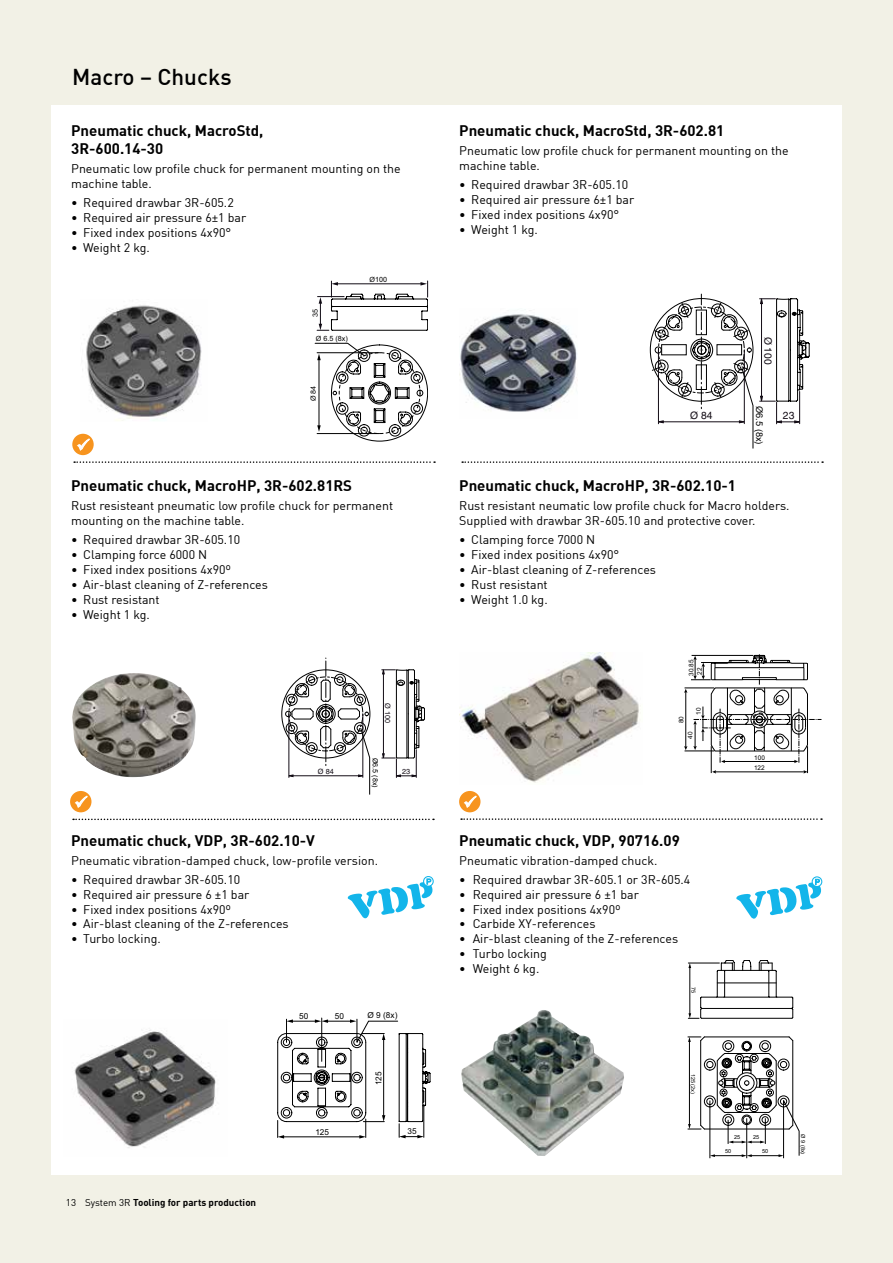
<style>
.page{position:relative;width:893px;height:1263px;background:#fff}
.page>*{position:absolute;margin:0;border:0;box-sizing:border-box;transform-origin:0 0}
.t1{font:500 22.5px "DIN";color:#000}
.t2{font:700 15px/18px "DIN";color:#000}
.t3{font:12.3px/14.9px "DIN";color:#000}
.t4{font:10.35px "Helvetica";color:#130c15}
.t5{font:700 9.75px "DIN";color:#000}
.t6{font:9.3px "Arial";color:#000}
.t7{font:8.25px "Arial";color:#000}
.t8{font:7.35px "Helvetica";color:#120c15}
.t9{font:7.2px "Arial";color:#000}
.t10{font:7.05px "Arial";color:#000}
.t11{font:6.45px/10.4px "Arial";color:#000}
.t12{font:5.55px "Arial";color:#000}
.s1{font-weight:400}
</style>
<div class="page">
<hr style="left:0;top:0;width:1px;height:1263px;background:#f2f1e6">
<div style="left:1px;top:0;width:892px;height:1263px;background:#f2f1e6"></div>
<div style="left:51px;top:105px;width:791px;height:1070px;background:#fff"></div>
<img style="left:72px;top:673px;width:124px;height:104px">
<img style="left:82px;top:305px;width:120px;height:116px">
<img style="left:459px;top:310px;width:118px;height:102px">
<svg style="left:72px;top:434px;width:22px;height:21px"></svg>
<img style="left:461px;top:1010px;width:163px;height:146px">
<div style="left:423px;top:876px;width:11px;height:11px;border:2px solid #13b5ea;border-radius:50%"></div>
<svg style="left:348px;top:878px;width:85px;height:40px"></svg>
<svg style="left:684px;top:654px;width:137px;height:119px"></svg>
<img style="left:459px;top:653px;width:182px;height:130px">
<div style="left:459px;top:791px;width:21px;height:21px;background:#f7941e;border-radius:50%"></div>
<img style="left:74px;top:1029px;width:142px;height:119px">
<svg style="left:652px;top:294px;width:158px;height:155px"></svg>
<svg style="left:317px;top:281px;width:111px;height:50px"></svg>
<svg style="left:314px;top:343px;width:114px;height:98px"></svg>
<svg style="left:382px;top:669px;width:43px;height:108px"></svg>
<svg style="left:285px;top:658px;width:85px;height:137px"></svg>
<svg style="left:277px;top:1018px;width:153px;height:120px"></svg>
<svg style="left:688px;top:960px;width:112px;height:199px"></svg>
<div style="left:812px;top:876px;width:10px;height:11px;border:2px solid #13b5ea;border-radius:50%"></div>
<svg style="left:736px;top:878px;width:85px;height:41px"></svg>
<div style="left:70px;top:791px;width:21px;height:21px;background:#f7941e;border-radius:50%"></div>
<svg style="left:73px;top:819px;width:361px;height:1px"></svg>
<svg style="left:74px;top:461px;width:361px;height:2px"></svg>
<svg style="left:461px;top:818px;width:361px;height:2px"></svg>
<svg style="left:462px;top:461px;width:361px;height:2px"></svg>
<svg style="left:76px;top:437px;width:15px;height:16px"></svg>
<svg style="left:464px;top:795px;width:14px;height:15px"></svg>
<svg style="left:74px;top:795px;width:15px;height:15px"></svg>
<h1 class="t1" style="left:72px;top:63px;width:161px">Macro – Chucks</h1>
<p class="t2" style="left:71px;top:121px;width:194px">Pneumatic chuck, MacroStd,<br>3R-600.14-30</p>
<p class="t3" style="left:71px;top:161px;width:331px">Pneumatic low profile chuck for permanent mounting on the machine table.</p>
<p class="t3" style="left:71px;top:195px;width:164px">• Required drawbar 3R-605.2</p>
<p class="t3" style="left:71px;top:210px;width:177px">• Required air pressure 6±1 bar</p>
<p class="t3" style="left:71px;top:225px;width:162px">• Fixed index positions 4x90°</p>
<p class="t3" style="left:71px;top:240px;width:80px">• Weight 2 kg.</p>
<p class="t9" style="left:311px;top:317px;width:10px;rotate:-90deg">35</p>
<p class="t9" style="left:316px;top:334px;width:34px">Ø 6.5 (8x)</p>
<p class="t9" style="left:308px;top:401px;width:17px;rotate:-90deg">Ø 84</p>
<p class="t9" style="left:369px;top:274px;width:19px">Ø100</p>
<p class="t2" style="left:71px;top:476px;width:282px">Pneumatic chuck, MacroHP, 3R-602.81RS</p>
<p class="t3" style="left:71px;top:498px;width:323px">Rust resisteant pneumatic low profile chuck for permanent mounting on the machine table.</p>
<p class="t3" style="left:71px;top:532px;width:171px">• Required drawbar 3R-605.10</p>
<p class="t3" style="left:71px;top:547px;width:138px">• Clamping force 6000 N</p>
<p class="t3" style="left:71px;top:562px;width:162px">• Fixed index positions 4x90º</p>
<p class="t3" style="left:71px;top:577px;width:198px">• Air-blast cleaning of Z-references</p>
<p class="t3" style="left:71px;top:592px;width:90px">• Rust resistant</p>
<p class="t3" style="left:71px;top:606px;width:80px">• Weight 1 kg.</p>
<p class="t8" style="left:392px;top:703px;width:21px;rotate:90deg">Ø 100</p>
<p class="t8" style="left:318px;top:767px;width:17px">Ø 84</p>
<p class="t10" style="left:380px;top:758px;width:31px;rotate:90deg">Ø6.5 (8x)</p>
<p class="t8" style="left:402px;top:767px;width:10px">23</p>
<p class="t2" style="left:71px;top:830px;width:245px">Pneumatic chuck, VDP, 3R-602.10-V</p>
<p class="t3" style="left:71px;top:852px;width:308px">Pneumatic vibration-damped chuck, low-profile version.</p>
<p class="t3" style="left:71px;top:872px;width:171px">• Required drawbar 3R-605.10</p>
<p class="t3" style="left:71px;top:886px;width:180px">• Required air pressure 6 ±1 bar</p>
<p class="t3" style="left:71px;top:901px;width:162px">• Fixed index positions 4x90º</p>
<p class="t3" style="left:71px;top:916px;width:219px">• Air-blast cleaning of the Z-references</p>
<p class="t3" style="left:71px;top:931px;width:91px">• Turbo locking.</p>
<p class="t7" style="left:299px;top:1010px;width:11px">50</p>
<p class="t7" style="left:335px;top:1010px;width:11px">50</p>
<p class="t7" style="left:368px;top:1010px;width:31px">Ø 9 (8x)</p>
<p class="t7" style="left:373px;top:1085px;width:15px;rotate:-90deg">125</p>
<p class="t5" style="left:66px;top:1196px;width:192px"><span class="s1">13 System 3R</span> Tooling for parts production</p>
<p class="t7" style="left:315px;top:1126px;width:15px">125</p>
<p class="t7" style="left:408px;top:1125px;width:11px">35</p>
<p class="t2" style="left:459px;top:121px;width:267px">Pneumatic chuck, MacroStd, 3R-602.81</p>
<p class="t3" style="left:459px;top:143px;width:331px">Pneumatic low profile chuck for permanent mounting on the machine table.</p>
<p class="t3" style="left:459px;top:177px;width:171px">• Required drawbar 3R-605.10</p>
<p class="t3" style="left:459px;top:192px;width:177px">• Required air pressure 6±1 bar</p>
<p class="t3" style="left:459px;top:207px;width:162px">• Fixed index positions 4x90°</p>
<p class="t3" style="left:459px;top:222px;width:80px">• Weight 1 kg.</p>
<p class="t4" style="left:774px;top:337px;width:30px;rotate:90deg">Ø 100</p>
<p class="t4" style="left:690px;top:409px;width:24px">Ø 84</p>
<p class="t6" style="left:765px;top:406px;width:40px;rotate:90deg">Ø6.5 (8x)</p>
<p class="t4" style="left:783px;top:409px;width:13px">23</p>
<p class="t2" style="left:459px;top:476px;width:278px">Pneumatic chuck, MacroHP, 3R-602.10-1</p>
<p class="t3" style="left:459px;top:498px;width:332px">Rust resistant neumatic low profile chuck for Macro holders.<br>Supplied with drawbar 3R-605.10 and protective cover.</p>
<p class="t3" style="left:459px;top:532px;width:138px">• Clamping force 7000 N</p>
<p class="t3" style="left:459px;top:547px;width:162px">• Fixed index positions 4x90°</p>
<p class="t3" style="left:459px;top:562px;width:198px">• Air-blast cleaning of Z-references</p>
<p class="t3" style="left:459px;top:577px;width:90px">• Rust resistant</p>
<p class="t3" style="left:459px;top:592px;width:90px">• Weight 1.0 kg.</p>
<p class="t11" style="left:687px;top:676px;width:18px;line-height:8.2px;rotate:-90deg">30.85<br>22</p>
<p class="t11" style="left:676px;top:723px;width:9px;rotate:-90deg">80</p>
<p class="t11" style="left:693px;top:715px;width:9px;rotate:-90deg">10</p>
<p class="t11" style="left:685px;top:739px;width:9px;rotate:-90deg">40</p>
<p class="t2" style="left:459px;top:830px;width:222px">Pneumatic chuck, VDP, 90716.09</p>
<p class="t3" style="left:459px;top:852px;width:200px">Pneumatic vibration-damped chuck.</p>
<p class="t3" style="left:459px;top:872px;width:233px">• Required drawbar 3R-605.1 or 3R-605.4</p>
<p class="t3" style="left:459px;top:886px;width:181px">• Required air pressure 6 ±1 bar</p>
<p class="t3" style="left:459px;top:901px;width:163px">• Fixed index positions 4x90º</p>
<p class="t3" style="left:459px;top:916px;width:138px">• Carbide XY-references</p>
<p class="t3" style="left:459px;top:931px;width:220px">• Air-blast cleaning of the Z-references</p>
<p class="t3" style="left:459px;top:946px;width:89px">• Turbo locking</p>
<p class="t3" style="left:459px;top:961px;width:82px">• Weight 6 kg.</p>
<p class="t12" style="left:697px;top:987px;width:8px;rotate:90deg">75</p>
<p class="t11" style="left:754px;top:752px;width:12px">100<br>122</p>
<p class="t12" style="left:697px;top:1073px;width:22px;rotate:90deg">125 (2x)</p>
<p class="t12" style="left:734px;top:1134px;width:8px">25</p>
<p class="t12" style="left:753px;top:1134px;width:8px">25</p>
<p class="t12" style="left:807px;top:1134px;width:22px;rotate:90deg">Ø 9 (8x)</p>
<p class="t12" style="left:725px;top:1147px;width:8px">50</p>
<p class="t12" style="left:762px;top:1147px;width:8px">50</p>
</div>
